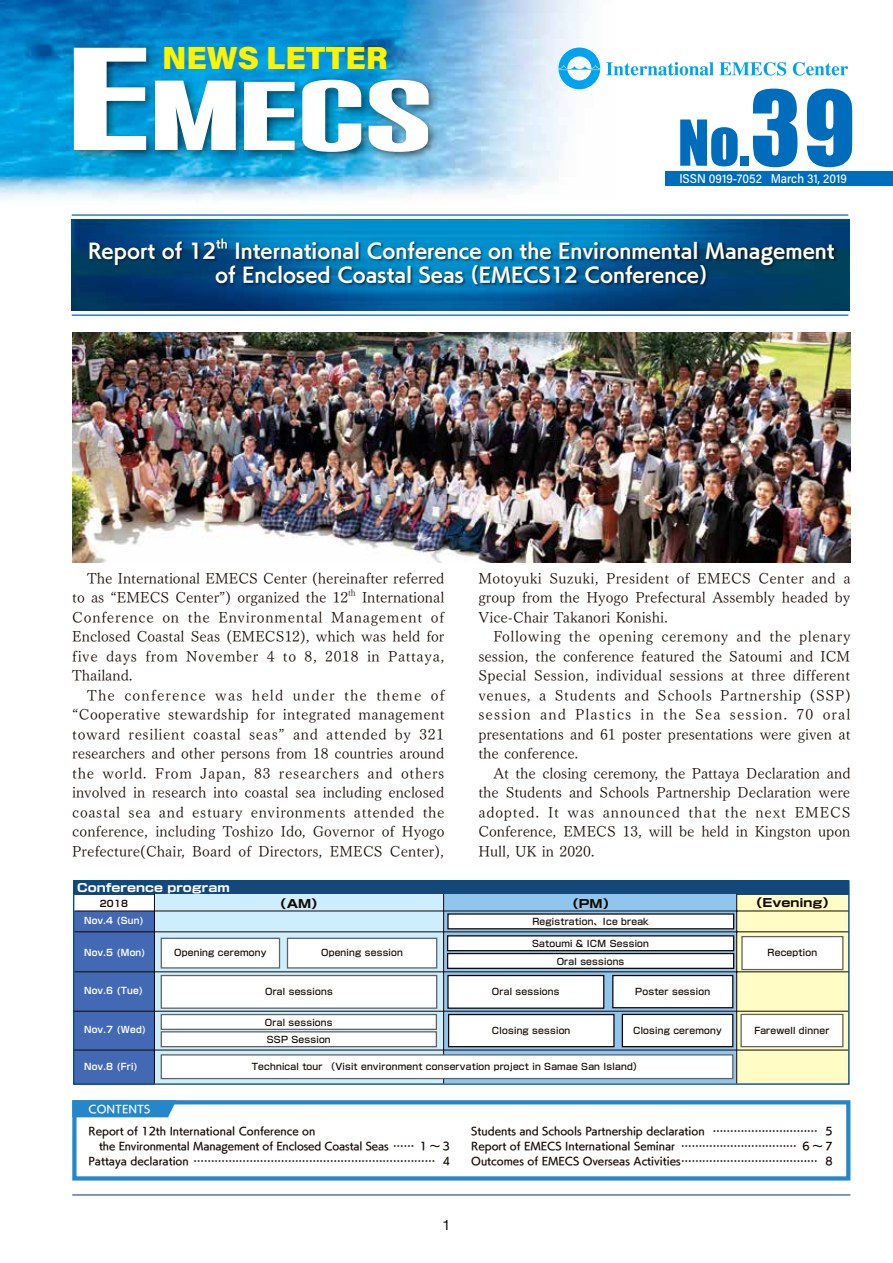
<style>
.page{position:relative;width:893px;height:1263px;background:#fff}
.page>*{position:absolute;margin:0;border:0;box-sizing:border-box;transform-origin:0 0}
.t1{font:58.5px "Impact";color:#006cbc}
.t2{font:900 31.95px "Acumin Pro";color:#fff300}
.t3{font:19.5px/24px "UD Kakugo Small Pr 6 N B";color:#fff}
.t4{font:15px/19.5px "Tsuku Min Pr 5 N L";color:#140700;text-align:justify}
.t5{font:14.25px "Helvetica Neue";color:#140700}
.t6{font:500 12.75px "Acumin Pro";color:#fff;scale:.92 1}
.t7{font:700 11.4px "Shin Go Pro";color:#fff;scale:1.15 1}
.t8{font:700 11.4px "Shin Go Pro";color:#140700;scale:1.15 1}
.t9{font:11.4px "UD Kakugo Small Pr 6 N B";color:#fff}
.t10{font:10.5px/15px "UD Kakugo Small Pr 6 N DB";color:#140700;text-align:justify}
.t11{font:10.5px "UD Kakugo Small Pr 6 N DB";color:#fff}
.t12{font:500 9.15px/17.2px "Shin Go Pro";letter-spacing:.025em;color:#140700}
.t13{font:700 9.15px "Shin Go Pro De";letter-spacing:.025em;color:#fff}
.t14{font:700 9.15px "Shin Go Pro De";color:#140700}
.t15{font:8.7px "Tsuku Min Pr 5 N L";color:#140700}
.s1{font-size:95.7px}
</style>
<div class="page">
<img style="left:0;top:0;width:587px;height:201px">
<img style="left:72px;top:219px;width:778px;height:92px">
<hr style="left:72px;top:214px;width:776px;height:2px;background:#006cbc">
<hr style="left:72px;top:314px;width:776px;height:2px;background:#006cbc">
<svg style="left:74px;top:48px;width:355px;height:104px"></svg>
<div style="left:665px;top:171px;width:228px;height:15px;background:#006cbc"></div>
<svg style="left:793px;top:62px;width:55px;height:14px"></svg>
<svg style="left:558px;top:48px;width:229px;height:43px"></svg>
<hr style="left:72px;top:1195px;width:778px;height:1px;background:#003285">
<div style="left:90px;top:238px;width:748px;height:49px;background:#140700;opacity:.6"></div>
<img style="left:72px;top:333px;width:778px;height:229px">
<svg style="left:155px;top:911px;width:288px;height:172px;background:#c3dfee"></svg>
<div style="left:161px;top:975px;width:276px;height:33px;background:#fff"></div>
<div style="left:161px;top:975px;width:276px;height:34px;border:1px solid #616161"></div>
<div style="left:161px;top:1014px;width:275px;height:15px;background:#fff"></div>
<div style="left:161px;top:1014px;width:276px;height:16px;border:1px solid #616161"></div>
<div style="left:161px;top:1032px;width:275px;height:15px;background:#fff"></div>
<div style="left:161px;top:1031px;width:276px;height:16px;border:1px solid #616161"></div>
<div style="left:737px;top:911px;width:112px;height:172px;background:#fffcc5"></div>
<div style="left:736px;top:895px;width:113px;height:16px;background:#fffcc5"></div>
<div style="left:74px;top:880px;width:775px;height:15px;background:#14487a"></div>
<div style="left:74px;top:911px;width:80px;height:173px;background:#4369b4"></div>
<div style="left:444px;top:895px;width:293px;height:16px;background:#90c6ee"></div>
<div style="left:154px;top:895px;width:290px;height:16px;background:#ceedfd"></div>
<svg style="left:444px;top:911px;width:292px;height:172px;background:#81b0d2"></svg>
<hr style="left:443px;top:894px;width:1px;height:189px;background:#140700">
<div style="left:161px;top:1055px;width:572px;height:23px;background:#fff"></div>
<div style="left:161px;top:1054px;width:572px;height:25px;border:1px solid #616161"></div>
<hr style="left:75px;top:931px;width:773px;height:1px;background:#140700">
<hr style="left:75px;top:910px;width:773px;height:1px;background:#140700">
<hr style="left:75px;top:971px;width:773px;height:1px;background:#140700">
<hr style="left:154px;top:894px;width:1px;height:189px;background:#140700">
<hr style="left:736px;top:894px;width:1px;height:189px;background:#140700">
<div style="left:287px;top:938px;width:150px;height:30px;background:#fff"></div>
<div style="left:287px;top:938px;width:150px;height:30px;border:1px solid #616161"></div>
<div style="left:161px;top:938px;width:119px;height:30px;background:#fff"></div>
<div style="left:161px;top:938px;width:119px;height:30px;border:1px solid #616161"></div>
<div style="left:742px;top:936px;width:101px;height:33px;background:#fff"></div>
<div style="left:741px;top:936px;width:102px;height:34px;border:1px solid #616161"></div>
<div style="left:449px;top:1014px;width:165px;height:33px;background:#fff"></div>
<div style="left:448px;top:1014px;width:167px;height:33px;border:1px solid #140700"></div>
<div style="left:448px;top:975px;width:156px;height:33px;background:#fff"></div>
<div style="left:447px;top:975px;width:157px;height:34px;border:1px solid #140700"></div>
<div style="left:622px;top:1014px;width:111px;height:33px;background:#fff"></div>
<div style="left:622px;top:1014px;width:111px;height:33px;border:1px solid #140700"></div>
<div style="left:613px;top:975px;width:120px;height:33px;background:#fff"></div>
<div style="left:612px;top:975px;width:121px;height:33px;border:1px solid #140700"></div>
<div style="left:448px;top:953px;width:286px;height:15px;background:#fff"></div>
<div style="left:447px;top:953px;width:287px;height:16px;border:1px solid #140700"></div>
<div style="left:448px;top:936px;width:286px;height:15px;background:#fff"></div>
<div style="left:447px;top:935px;width:287px;height:16px;border:1px solid #140700"></div>
<div style="left:448px;top:914px;width:286px;height:15px;background:#fff"></div>
<div style="left:447px;top:913px;width:287px;height:16px;border:1px solid #140700"></div>
<div style="left:741px;top:1014px;width:102px;height:33px;background:#fff"></div>
<div style="left:740px;top:1014px;width:103px;height:33px;border:1px solid #616161"></div>
<hr style="left:74px;top:1011px;width:773px;height:1px;background:#140700">
<hr style="left:74px;top:1050px;width:773px;height:1px;background:#140700">
<div style="left:73px;top:880px;width:777px;height:205px;border:1px solid #094c7d"></div>
<div style="left:72px;top:1100px;width:778px;height:80px;border:4px solid #2486cb"></div>
<svg style="left:72px;top:1100px;width:104px;height:17px;background:#2c8acc"></svg>
<h2 class="t2" style="left:162px;top:35px;width:227px">NEWS LETTER</h2>
<h1 class="t1" style="left:678px;top:97px;width:179px">No.<span class="s1">39</span></h1>
<p class="t6" style="left:679px;top:170px;width:184px">ISSN 0919-7052 March 31, 2019</p>
<h3 class="t3" style="left:88px;top:239px;width:130px">Report of 12</h3>
<p class="t9" style="left:216px;top:237px;width:13px">th</p>
<h3 class="t3" style="left:215px;top:239px;width:621px;text-indent:19px">International Conference on the Environmental Management of Enclosed Coastal Seas (EMECS12 Conference)</h3>
<p class="t4" style="left:72px;top:566px;width:374px;text-indent:15px">The International EMECS Center (hereinafter referred to as “EMECS Center”) organized the 12</p>
<p class="t15" style="left:348px;top:585px;width:9px">th</p>
<p class="t4" style="left:72px;top:586px;width:374px;text-indent:290px">International Conference on the Environmental Management of Enclosed Coastal Seas (EMECS12), which was held for five days from November 4 to 8, 2018 in Pattaya, Thailand.</p>
<p class="t4" style="left:72px;top:683px;width:374px;text-indent:15px">The conference was held under the theme of “Cooperative stewardship for integrated management toward resilient coastal seas” and attended by 321 researchers and other persons from 18 countries around the world. From Japan, 83 researchers and others involved in research into coastal sea including enclosed coastal sea and estuary environments attended the conference, including Toshizo Ido, Governor of Hyogo Prefecture(Chair, Board of Directors, EMECS Center),</p>
<p class="t7" style="left:77px;top:878px;width:134px">Conference program</p>
<p class="t4" style="left:478px;top:566px;width:374px">Motoyuki Suzuki, President of EMECS Center and a group from the Hyogo Prefectural Assembly headed by Vice-Chair Takanori Konishi.</p>
<p class="t4" style="left:478px;top:625px;width:374px;text-indent:15px">Following the opening ceremony and the plenary session, the conference featured the Satoumi and ICM Special Session, individual sessions at three different venues, a Students and Schools Partnership (SSP) session and Plastics in the Sea session. 70 oral presentations and 61 poster presentations were given at the conference.</p>
<p class="t4" style="left:478px;top:761px;width:374px;text-indent:15px">At the closing ceremony, the Pattaya Declaration and the Students and Schools Partnership Declaration were adopted. It was announced that the next EMECS Conference, EMECS 13, will be held in Kingston upon Hull, UK in 2020.</p>
<p class="t14" style="left:100px;top:896px;width:30px">2018</p>
<p class="t8" style="left:274px;top:894px;width:46px">（AM）</p>
<p class="t8" style="left:749px;top:893px;width:76px">（Evening）</p>
<p class="t8" style="left:566px;top:894px;width:45px">（PM）</p>
<p class="t13" style="left:84px;top:913px;width:61px">Nov.4 (Sun)</p>
<p class="t12" style="left:532px;top:911px;width:118px">Registration、Ice break</p>
<p class="t13" style="left:84px;top:945px;width:63px">Nov.5 (Mon)</p>
<p class="t12" style="left:532px;top:934px;width:118px">Satoumi &amp; ICM Session</p>
<p class="t12" style="left:174px;top:943px;width:94px">Opening ceremony</p>
<p class="t12" style="left:321px;top:943px;width:83px">Opening session</p>
<p class="t12" style="left:768px;top:943px;width:51px">Reception</p>
<p class="t12" style="left:557px;top:951px;width:69px">Oral sessions</p>
<p class="t13" style="left:84px;top:983px;width:61px">Nov.6 (Tue)</p>
<p class="t13" style="left:84px;top:1022px;width:64px">Nov.7 (Wed)</p>
<p class="t13" style="left:84px;top:1059px;width:55px">Nov.8 (Fri)</p>
<p class="t12" style="left:265px;top:982px;width:69px">Oral sessions</p>
<p class="t12" style="left:492px;top:982px;width:69px">Oral sessions</p>
<p class="t12" style="left:265px;top:1012px;width:69px">Oral sessions<br>SSP Session</p>
<p class="t12" style="left:492px;top:1020px;width:80px">Closing session</p>
<p class="t12" style="left:635px;top:981px;width:76px">Poster session</p>
<p class="t12" style="left:633px;top:1020px;width:90px">Closing ceremony</p>
<p class="t12" style="left:252px;top:1057px;width:392px">Technical tour （Visit environment conservation project in Samae San Island）</p>
<p class="t12" style="left:754px;top:1020px;width:77px">Farewell dinner</p>
<p class="t11" style="left:89px;top:1103px;width:63px">CONTENTS</p>
<p class="t10" style="left:89px;top:1124px;width:228px">Report of 12th International Conference on</p>
<p class="t10" style="left:99px;top:1139px;width:352px">the Environmental Management of Enclosed Coastal Seas …… 1 ～ 3</p>
<p class="t10" style="left:89px;top:1154px;width:363px">Pattaya declaration …………………………………………………………… 4</p>
<p class="t5" style="left:442px;top:1214px;width:9px">1</p>
<p class="t10" style="left:471px;top:1124px;width:363px">Students and Schools Partnership declaration ………………………… 5<br>Report of EMECS International Seminar …………………………… 6 ～ 7<br>Outcomes of EMECS Overseas Activities………………………………… 8</p>
</div>
